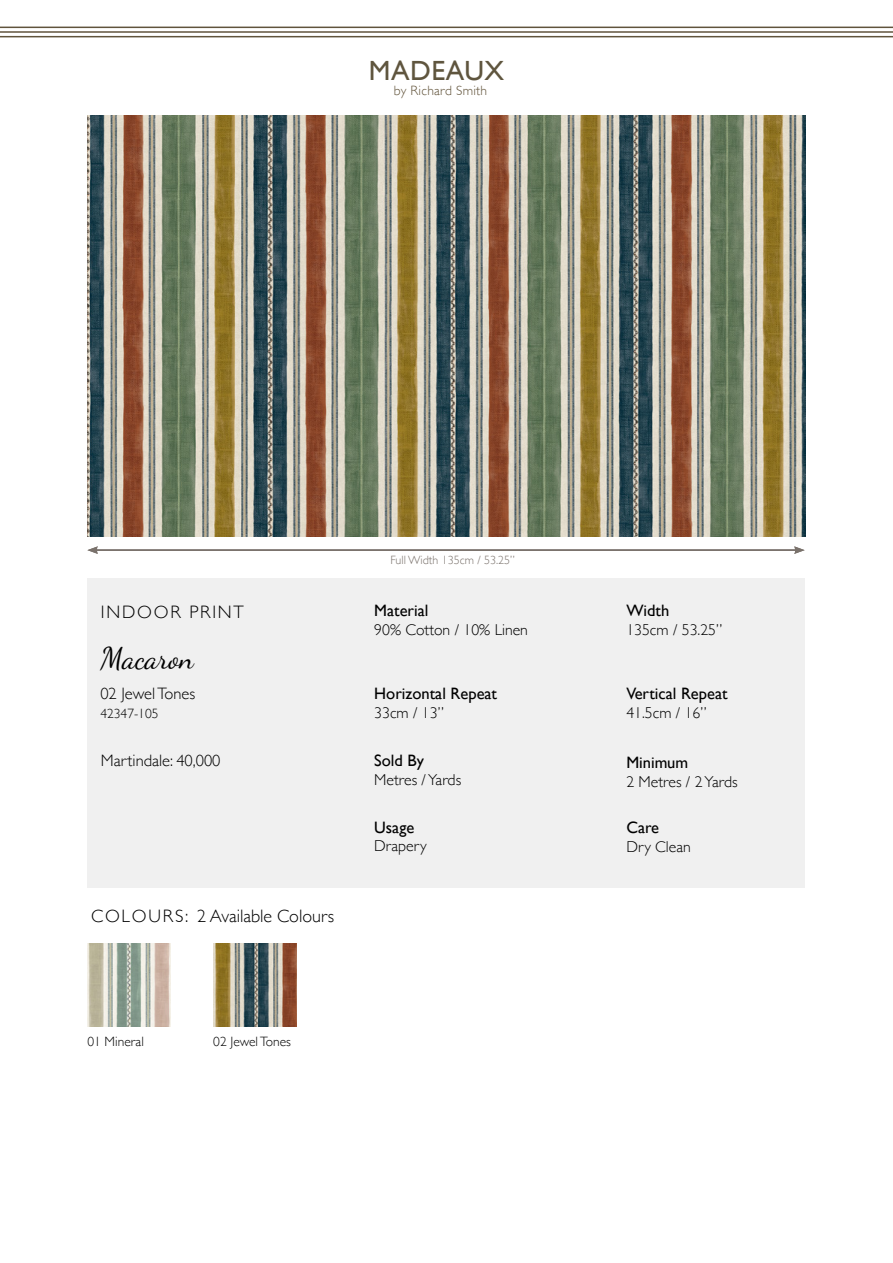
<style>
.page{position:relative;width:893px;height:1263px;background:#fff}
.page>*{position:absolute;margin:0;border:0;box-sizing:border-box;transform-origin:0 0}
.t1{font:30px "Dancing Script";color:#000}
.t2{font:27.75px "Gill Sans";letter-spacing:.02em;color:#5f553e}
.t3{font:300 18px "Gill Sans";color:#000}
.t4{font:300 18px "Gill Sans";letter-spacing:.1em;color:#000}
.t5{font:16.5px "Gill Sans";color:#000}
.t6{font:300 16.5px "Gill Sans";color:#000}
.t7{font:300 15.75px "Gill Sans";color:#000}
.t8{font:300 13.5px "Gill Sans";color:#000}
.t9{font:300 13.5px "Gill Sans";letter-spacing:.02em;color:#61533a}
.t10{font:300 12px "Gill Sans";color:#7a726c}
</style>
<div class="page">
<hr style="left:0;top:36px;width:893px;height:1px;background:#60533c">
<hr style="left:0;top:31px;width:893px;height:2px;background:#60533c">
<hr style="left:0;top:27px;width:893px;height:1px;background:#60533c">
<img style="left:87px;top:943px;width:83px;height:83px">
<img style="left:213px;top:943px;width:83px;height:83px">
<img style="left:88px;top:116px;width:718px;height:421px">
<div style="left:87px;top:578px;width:718px;height:310px;background:#f0f0f0"></div>
<hr style="left:96px;top:549px;width:700px;height:2px;background:#7a726c">
<svg style="left:87px;top:546px;width:11px;height:8px"></svg>
<svg style="left:794px;top:546px;width:11px;height:8px"></svg>
<h2 class="t2" style="left:369px;top:54px;width:137px">MADEAUX</h2>
<p class="t9" style="left:394px;top:80px;width:95px">by Richard Smith</p>
<p class="t4" style="left:101px;top:597px;width:145px">INDOOR PRINT</p>
<h1 class="t1" style="left:100px;top:635px;width:95px">Macaron</h1>
<p class="t6" style="left:100px;top:681px;width:97px">02 Jewel Tones</p>
<p class="t8" style="left:100px;top:703px;width:60px">42347-105</p>
<p class="t6" style="left:101px;top:748px;width:121px">Martindale: 40,000</p>
<p class="t3" style="left:91px;top:902px;width:245px">COLOURS: 2 Available Colours</p>
<p class="t10" style="left:390px;top:551px;width:126px">Full Width 135cm / 53.25”</p>
<p class="t5" style="left:374px;top:600px;width:56px">Material</p>
<p class="t7" style="left:374px;top:617px;width:155px">90% Cotton / 10% Linen</p>
<p class="t5" style="left:374px;top:684px;width:124px">Horizontal Repeat</p>
<p class="t7" style="left:374px;top:701px;width:71px">33cm / 13”</p>
<p class="t5" style="left:374px;top:751px;width:51px">Sold By</p>
<p class="t7" style="left:374px;top:768px;width:88px">Metres / Yards</p>
<p class="t5" style="left:374px;top:817px;width:42px">Usage</p>
<p class="t7" style="left:374px;top:834px;width:54px">Drapery</p>
<p class="t8" style="left:87px;top:1031px;width:58px">01 Mineral</p>
<p class="t8" style="left:213px;top:1031px;width:79px">02 Jewel Tones</p>
<p class="t5" style="left:626px;top:600px;width:44px">Width</p>
<p class="t7" style="left:626px;top:617px;width:98px">135cm / 53.25”</p>
<p class="t5" style="left:626px;top:684px;width:103px">Vertical Repeat</p>
<p class="t7" style="left:626px;top:701px;width:82px">41.5cm / 16”</p>
<p class="t5" style="left:626px;top:753px;width:63px">Minimum</p>
<p class="t7" style="left:626px;top:770px;width:113px">2 Metres / 2 Yards</p>
<p class="t5" style="left:626px;top:817px;width:34px">Care</p>
<p class="t7" style="left:626px;top:834px;width:66px">Dry Clean</p>
</div>
